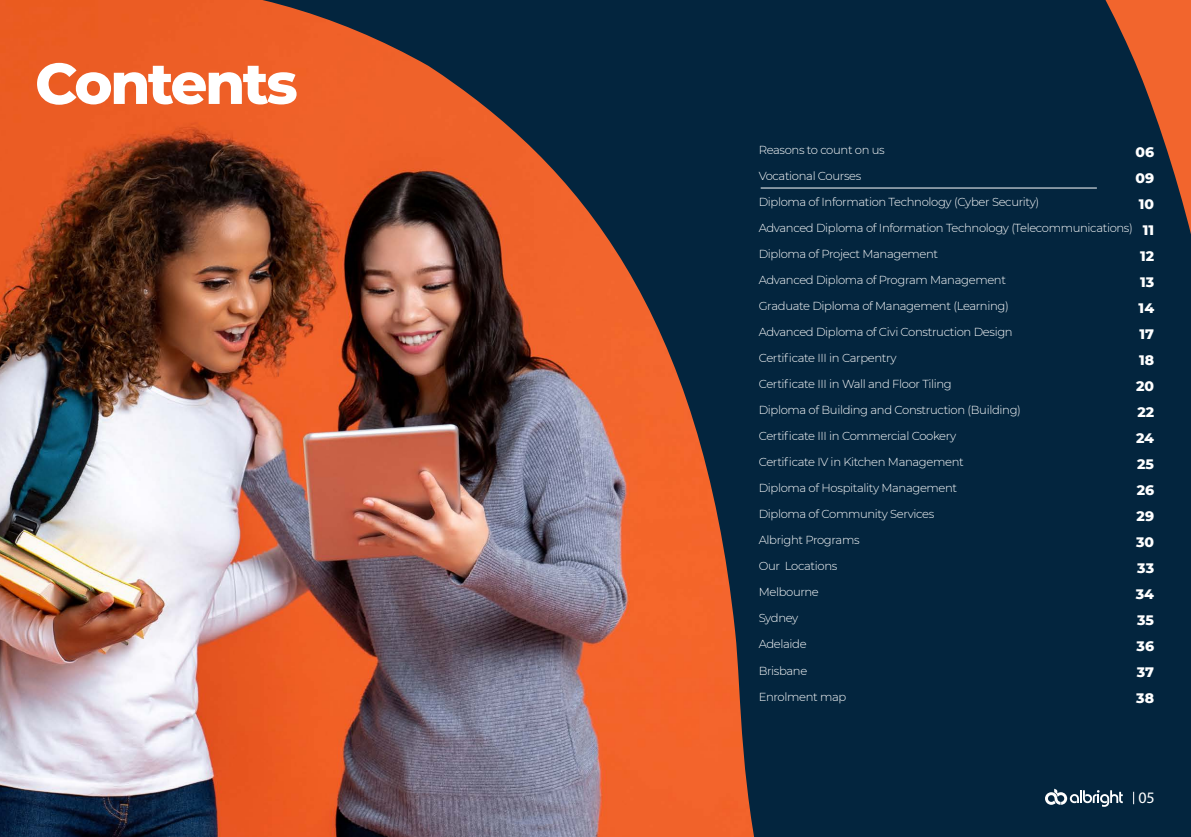
<style>
.page{position:relative;width:1191px;height:837px;background:#fff}
.page>*{position:absolute;margin:0;border:0;box-sizing:border-box;transform-origin:0 0}
.t1{font:800 57.5px "Montserrat";letter-spacing:-.04em;color:#fff}
.Course_Duration{font:16px "Myriad Pro";color:#fff}
.t2{font:800 14px "Montserrat";color:#fff}
.t3{font:300 11.6px "Montserrat";letter-spacing:-.03em;color:#fff}
</style>
<div class="page">
<img style="left:0;top:0;width:35px;height:836px">
<img style="left:35px;top:0;width:1156px;height:836px">
<svg style="left:1045px;top:785px;width:78px;height:21px"></svg>
<svg style="left:1133px;top:788px;width:1px;height:15px"></svg>
<hr style="left:760px;top:188px;width:336px;height:1px;background:#fff">
<p class="t1" style="left:35px;top:41px;width:264px">Contents</p>
<p class="t3" style="left:758px;top:142px;width:128px">Reasons to count on us</p>
<p class="t3" style="left:758px;top:168px;width:104px">Vocational Courses</p>
<p class="t3" style="left:758px;top:194px;width:282px">Diploma of Information Technology (Cyber Security)</p>
<p class="t3" style="left:758px;top:220px;width:376px">Advanced Diploma of Information Technology (Telecommunications)</p>
<p class="t3" style="left:758px;top:246px;width:181px">Diploma of Project Management</p>
<p class="t3" style="left:758px;top:272px;width:249px">Advanced Diploma of Program Management</p>
<p class="t3" style="left:758px;top:298px;width:252px">Graduate Diploma of Management (Learning)</p>
<p class="t3" style="left:758px;top:324px;width:255px">Advanced Diploma of Civi Construction Design</p>
<p class="t3" style="left:758px;top:350px;width:139px">Certificate III in Carpentry</p>
<p class="t3" style="left:758px;top:376px;width:195px">Certificate III in Wall and Floor Tiling</p>
<p class="t3" style="left:758px;top:402px;width:264px">Diploma of Building and Construction (Building)</p>
<p class="t3" style="left:758px;top:428px;width:199px">Certificate III in Commercial Cookery</p>
<p class="t3" style="left:758px;top:454px;width:206px">Certificate IV in Kitchen Management</p>
<p class="t3" style="left:758px;top:480px;width:200px">Diploma of Hospitality Management</p>
<p class="t3" style="left:758px;top:506px;width:177px">Diploma of Community Services</p>
<p class="t3" style="left:758px;top:532px;width:102px">Albright Programs</p>
<p class="t3" style="left:758px;top:558px;width:80px">Our Locations</p>
<p class="t3" style="left:758px;top:584px;width:62px">Melbourne</p>
<p class="t3" style="left:758px;top:610px;width:41px">Sydney</p>
<p class="t3" style="left:758px;top:636px;width:49px">Adelaide</p>
<p class="t3" style="left:758px;top:662px;width:50px">Brisbane</p>
<p class="t3" style="left:758px;top:688px;width:89px">Enrolment map</p>
<p class="t2" style="left:1135px;top:142px;width:20px">06</p>
<p class="t2" style="left:1135px;top:168px;width:20px">09</p>
<p class="t2" style="left:1138px;top:194px;width:17px">10</p>
<p class="t2" style="left:1142px;top:220px;width:13px">11</p>
<p class="t2" style="left:1140px;top:246px;width:16px">12</p>
<p class="t2" style="left:1140px;top:272px;width:16px">13</p>
<p class="t2" style="left:1138px;top:298px;width:17px">14</p>
<p class="t2" style="left:1139px;top:324px;width:16px">17</p>
<p class="t2" style="left:1139px;top:350px;width:17px">18</p>
<p class="t2" style="left:1136px;top:376px;width:19px">20</p>
<p class="t2" style="left:1137px;top:402px;width:18px">22</p>
<p class="t2" style="left:1136px;top:428px;width:20px">24</p>
<p class="t2" style="left:1137px;top:454px;width:18px">25</p>
<p class="t2" style="left:1136px;top:480px;width:19px">26</p>
<p class="t2" style="left:1136px;top:506px;width:19px">29</p>
<p class="t2" style="left:1136px;top:532px;width:20px">30</p>
<p class="t2" style="left:1137px;top:558px;width:18px">33</p>
<p class="t2" style="left:1135px;top:584px;width:20px">34</p>
<p class="t2" style="left:1137px;top:610px;width:18px">35</p>
<p class="t2" style="left:1136px;top:636px;width:19px">36</p>
<p class="t2" style="left:1137px;top:662px;width:19px">37</p>
<p class="t2" style="left:1136px;top:688px;width:19px">38</p>
<h2 class="Course_Duration" style="left:1146px;top:784px;width:10px">7</h2>
<p class="Course_Duration" style="left:1138px;top:787px;width:18px">05</p>
</div>
